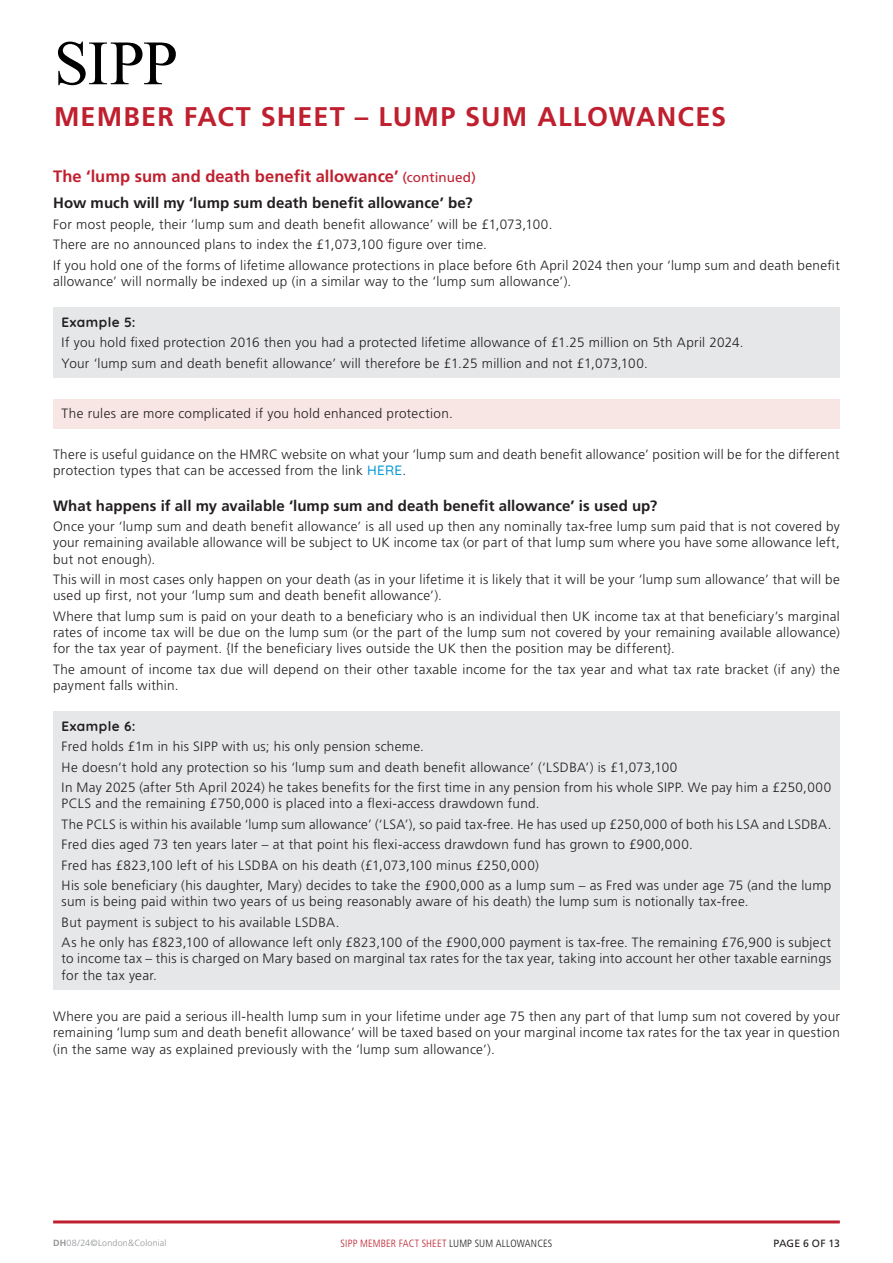
<style>
.page{position:relative;width:893px;height:1263px;background:#fff}
.page>*{position:absolute;margin:0;border:0;box-sizing:border-box;transform-origin:0 0}
.t1{font:63px "Times New Roman";color:#000}
.t2{font:700 27px "Frutiger LT Std";letter-spacing:.045em;color:#bf1f2e}
.t3{font:700 16.5px "Frutiger LT Std";color:#bf1f2e}
.t4{font:700 15px "Frutiger LT Std";letter-spacing:.005em;color:#231f20}
.t5{font:300 13.5px/20.4px "Frutiger LT Std";letter-spacing:.02em;color:#231f20}
.t6{font:700 13.5px "Quicksand";letter-spacing:.035em;color:#231f20}
.t7{font:300 condensed 10.5px "Frutiger LT Std";letter-spacing:.015em;color:#bf1f2e}
.t8{font:10.5px "Frutiger LT Std";letter-spacing:-.005em;color:#231f20}
.t9{font:300 9px "Frutiger LT Std";letter-spacing:.02em;color:#939598}
.s1{font-weight:400;font-size:13.5px}
.s2{font-family:"Quicksand";font-weight:500;color:#0095d9}
.s3{font-weight:700}
.s4{color:#231f20}
</style>
<div class="page">
<hr style="left:53px;top:1220px;width:787px;height:3px;background:#bf1f2e">
<div style="left:53px;top:307px;width:787px;height:71px;background:#e6e7e9"></div>
<div style="left:53px;top:711px;width:787px;height:279px;background:#e6e7e9"></div>
<div style="left:53px;top:399px;width:787px;height:30px;background:#f8e6e5"></div>
<h1 class="t1" style="left:54px;top:21px;width:126px">SIPP</h1>
<h2 class="t2" style="left:54px;top:101px;width:674px">MEMBER FACT SHEET – LUMP SUM ALLOWANCES</h2>
<p class="t3" style="left:53px;top:166px;width:424px">The ‘lump sum and death benefit allowance’ <span class="s1">(continued)</span></p>
<p class="t4" style="left:53px;top:194px;width:421px">How much will my ‘lump sum death benefit allowance’ be?</p>
<p class="t5" style="left:53px;top:214px;width:788px">For most people, their ‘lump sum and death benefit allowance’ will be £1,073,100.<br>There are no announced plans to index the £1,073,100 figure over time.<br>If you hold one of the forms of lifetime allowance protections in place before 6th April 2024 then your ‘lump sum and death benefit</p>
<p class="t5" style="left:53px;top:271px;width:519px">allowance’ will normally be indexed up (in a similar way to the ‘lump sum allowance’).</p>
<p class="t6" style="left:62px;top:311px;width:75px">Example 5:</p>
<p class="t5" style="left:62px;top:332px;width:683px">If you hold fixed protection 2016 then you had a protected lifetime allowance of £1.25 million on 5th April 2024.<br>Your ‘lump sum and death benefit allowance’ will therefore be £1.25 million and not £1,073,100.</p>
<p class="t5" style="left:62px;top:404px;width:393px">The rules are more complicated if you hold enhanced protection.</p>
<p class="t5" style="left:53px;top:447px;width:788px;line-height:16.2px">There is useful guidance on the HMRC website on what your ‘lump sum and death benefit allowance’ position will be for the different protection types that can be accessed from the link <span class="s2">HERE</span>.</p>
<p class="t4" style="left:53px;top:497px;width:606px">What happens if all my available ‘lump sum and death benefit allowance’ is used up?</p>
<p class="t5" style="left:53px;top:519px;width:788px;line-height:16.2px;text-align:justify">Once your ‘lump sum and death benefit allowance’ is all used up then any nominally tax-free lump sum paid that is not covered by your remaining available allowance will be subject to UK income tax (or part of that lump sum where you have some allowance left, but not enough).</p>
<p class="t5" style="left:53px;top:571px;width:788px;line-height:16.2px">This will in most cases only happen on your death (as in your lifetime it is likely that it will be your ‘lump sum allowance’ that will be used up first, not your ‘lump sum and death benefit allowance’).</p>
<p class="t5" style="left:53px;top:608px;width:788px;line-height:16.2px;text-align:justify">Where that lump sum is paid on your death to a beneficiary who is an individual then UK income tax at that beneficiary’s marginal rates of income tax will be due on the lump sum (or the part of the lump sum not covered by your remaining available allowance) for the tax year of payment. {If the beneficiary lives outside the UK then the position may be different}.</p>
<p class="t5" style="left:53px;top:661px;width:788px;line-height:16.2px">The amount of income tax due will depend on their other taxable income for the tax year and what tax rate bracket (if any) the payment falls within.</p>
<p class="t6" style="left:62px;top:715px;width:75px">Example 6:</p>
<p class="t5" style="left:62px;top:736px;width:771px">Fred holds £1m in his SIPP with us; his only pension scheme.<br>He doesn’t hold any protection so his ‘lump sum and death benefit allowance’ (‘LSDBA’) is £1,073,100<br>In May 2025 (after 5th April 2024) he takes benefits for the first time in any pension from his whole SIPP. We pay him a £250,000</p>
<p class="t5" style="left:62px;top:793px;width:771px">PCLS and the remaining £750,000 is placed into a flexi-access drawdown fund.<br>The PCLS is within his available ‘lump sum allowance’ (‘LSA’), so paid tax-free. He has used up £250,000 of both his LSA and LSDBA.<br>Fred dies aged 73 ten years later – at that point his flexi-access drawdown fund has grown to £900,000.<br>Fred has £823,100 left of his LSDBA on his death (£1,073,100 minus £250,000)<br>His sole beneficiary (his daughter, Mary) decides to take the £900,000 as a lump sum – as Fred was under age 75 (and the lump</p>
<p class="t5" style="left:62px;top:891px;width:771px">sum is being paid within two years of us being reasonably aware of his death) the lump sum is notionally tax-free.<br>But payment is subject to his available LSDBA.<br>As he only has £823,100 of allowance left only £823,100 of the £900,000 payment is tax-free. The remaining £76,900 is subject</p>
<p class="t5" style="left:62px;top:951px;width:771px;line-height:16.2px">to income tax – this is charged on Mary based on marginal tax rates for the tax year, taking into account her other taxable earnings for the tax year.</p>
<p class="t5" style="left:53px;top:1008px;width:788px;line-height:16.2px;text-align:justify">Where you are paid a serious ill-health lump sum in your lifetime under age 75 then any part of that lump sum not covered by your remaining ‘lump sum and death benefit allowance’ will be taxed based on your marginal income tax rates for the tax year in question (in the same way as explained previously with the ‘lump sum allowance’).</p>
<p class="t9" style="left:53px;top:1238px;width:115px"><span class="s3">DH</span>08/24©London&amp;Colonial</p>
<p class="t7" style="left:341px;top:1237px;width:213px">SIPP MEMBER FACT SHEET <span class="s4">LUMP SUM ALLOWANCES</span></p>
<p class="t8" style="left:774px;top:1237px;width:68px">PAGE 6 OF 13</p>
</div>
